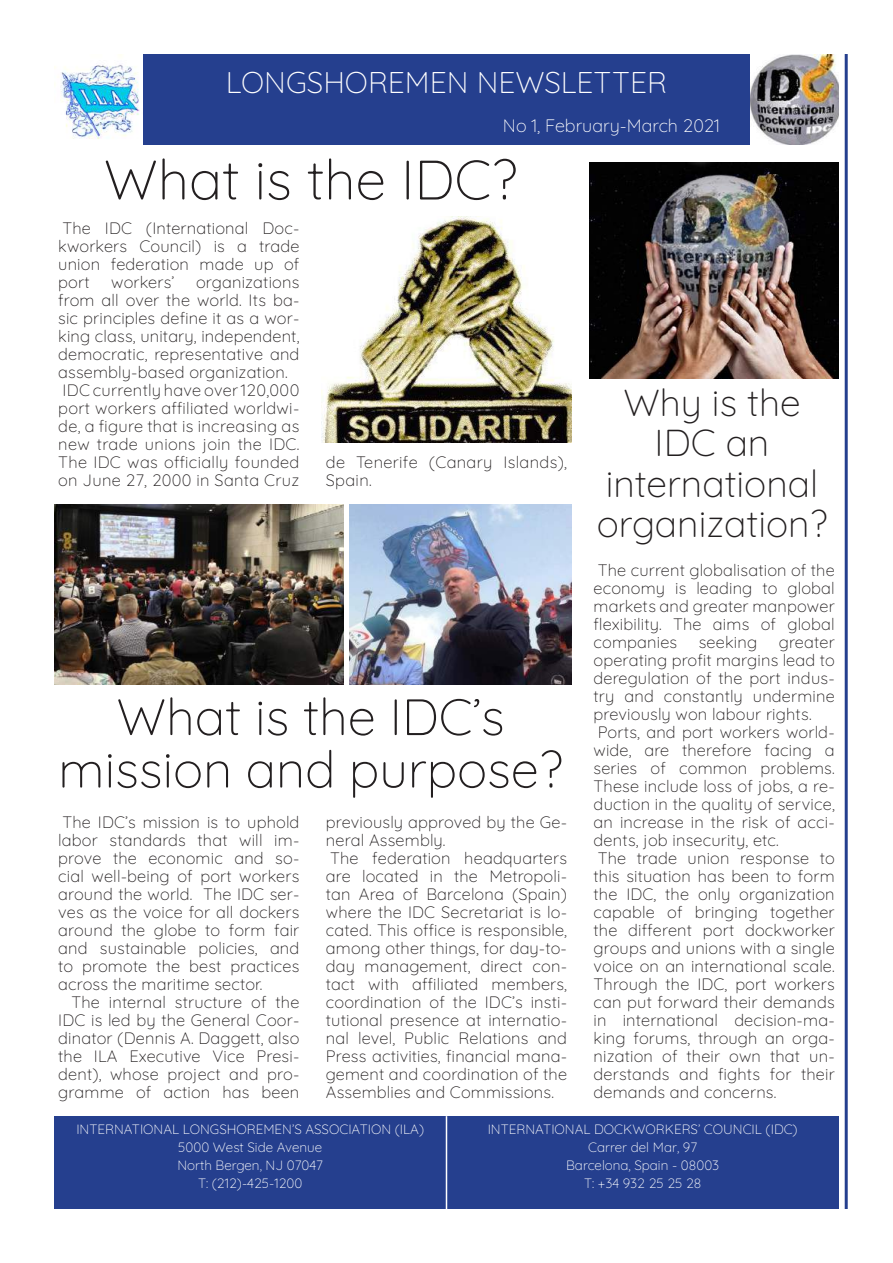
<style>
.page{position:relative;width:893px;height:1263px;background:#fff}
.page>*{position:absolute;margin:0;border:0;box-sizing:border-box;transform-origin:0 0}
.t1{font:300 55.5px "Quicksand";color:#231f20}
.t2{font:300 51px/52.5px "Quicksand";color:#231f20;text-align:center}
.t3{font:300 37.5px/40.5px "Quicksand";color:#231f20;text-align:center}
.t4{font:300 30px "Quicksand";color:#fff}
.t5{font:300 18px "Quicksand";color:#fff}
.t6{font:300 16.5px/18px "Quicksand";letter-spacing:.01em;color:#231f20;text-align:justify}
.t7{font:300 13.5px/18px "Quicksand";color:#fff;text-align:center}
</style>
<div class="page">
<div style="left:54px;top:1116px;width:392px;height:93px;background:#253f8e"></div>
<div style="left:54px;top:54px;width:785px;height:90px;background:#253f8e"></div>
<hr style="left:845px;top:54px;width:3px;height:1155px;background:#253f8e">
<img style="left:54px;top:54px;width:88px;height:90px">
<img style="left:750px;top:54px;width:89px;height:90px">
<div style="left:446px;top:1116px;width:393px;height:93px;background:#253f8e"></div>
<hr style="left:446px;top:1116px;width:1px;height:93px;background:#fff">
<img style="left:322px;top:216px;width:249px;height:226px">
<img style="left:589px;top:162px;width:250px;height:216px">
<img style="left:54px;top:504px;width:289px;height:180px">
<img style="left:350px;top:504px;width:221px;height:180px">
<h3 class="t4" style="left:226px;top:59px;width:443px">LONGSHOREMEN NEWSLETTER</h3>
<p class="t5" style="left:503px;top:112px;width:219px">No 1, February-March 2021</p>
<h1 class="t1" style="left:104px;top:137px;width:415px">What is the IDC?</h1>
<p class="t6" style="left:58px;top:217px;width:243px">The IDC (International Doc&shy;kworkers Council) is a trade union federation made up of port</p>
<p class="t6" style="left:111px;top:271px;width:65px">workers’</p>
<p class="t6" style="left:58px;top:271px;width:243px;text-align:left;text-indent:138px">organizations from all over the world. Its ba&shy;sic principles define it as a wor&shy;king class, unitary, independent, democratic, representative and assembly-based organization.<br>IDC currently have over 120,000 port workers affiliated worldwi&shy;de, a figure that is increasing as new trade unions join the IDC.<br>The IDC was officially founded on June 27, 2000 in Santa Cruz</p>
<p class="t6" style="left:326px;top:451px;width:243px">de Tenerife (Canary Islands),<br>Spain.</p>
<h2 class="t2" style="left:58px;top:685px;width:506px">What is the IDC’s mission and purpose?</h2>
<p class="t6" style="left:58px;top:811px;width:243px">The IDC’s mission is to uphold labor standards that will im&shy;prove the economic and so&shy;cial well-being of port workers around the world. The IDC ser&shy;ves as the voice for all dockers around the globe to form fair and sustainable policies, and to promote the best practices across the maritime sector.</p>
<p class="t6" style="left:58px;top:991px;width:243px;text-indent:13px">The internal structure of the IDC is led by the General Coor&shy;dinator (Dennis A. Daggett, also the ILA Executive Vice Presi&shy;dent), whose project and pro&shy;gramme of action has been</p>
<p class="t6" style="left:326px;top:811px;width:243px;text-align:left">previously approved by the Ge&shy;neral Assembly.<br>The federation headquarters are located in the Metropoli&shy;tan Area of Barcelona (Spain) where the IDC Secretariat is lo&shy;cated. This office is responsible, among other things, for day-to&shy;day management, direct con&shy;tact with affiliated members, coordination of the IDC’s insti&shy;tutional presence at internatio&shy;nal level, Public Relations and<br>Press activities, financial mana&shy;gement and coordination of the<br>Assemblies and Commissions.</p>
<h3 class="t3" style="left:597px;top:378px;width:232px">Why is the<br>IDC an international organization?</h3>
<p class="t6" style="left:594px;top:559px;width:243px">The current globalisation of the economy is leading to global markets and greater manpower flexibility. The aims of global companies</p>
<p class="t6" style="left:699px;top:631px;width:60px">seeking</p>
<p class="t6" style="left:594px;top:631px;width:243px;text-align:left;text-indent:185px">greater operating profit margins lead to deregulation of the port indus&shy;try and constantly undermine previously won labour rights.<br>Ports, and port workers world&shy;wide, are therefore facing a series of common problems.<br>These include loss of jobs, a re&shy;duction in the quality of service, an increase in the risk of acci&shy;dents, job insecurity, etc.<br>The trade union response to this situation has been to form the IDC, the only organization capable of bringing together the different port dockworker groups and unions with a single voice on an international scale.<br>Through the IDC, port workers can put forward their demands in international decision-ma&shy;king forums, through an orga&shy;nization of their own that un&shy;derstands and fights for their demands and concerns.</p>
<p class="t7" style="left:76px;top:1119px;width:349px">INTERNATIONAL LONGSHOREMEN’S ASSOCIATION (ILA)<br>5000 West Side Avenue<br>North Bergen, NJ 07047<br>T: (212)-425-1200</p>
<p class="t7" style="left:488px;top:1119px;width:312px">INTERNATIONAL DOCKWORKERS’ COUNCIL (IDC)<br>Carrer del Mar, 97<br>Barcelona, Spain - 08003<br>T: +34 932 25 25 28</p>
</div>
